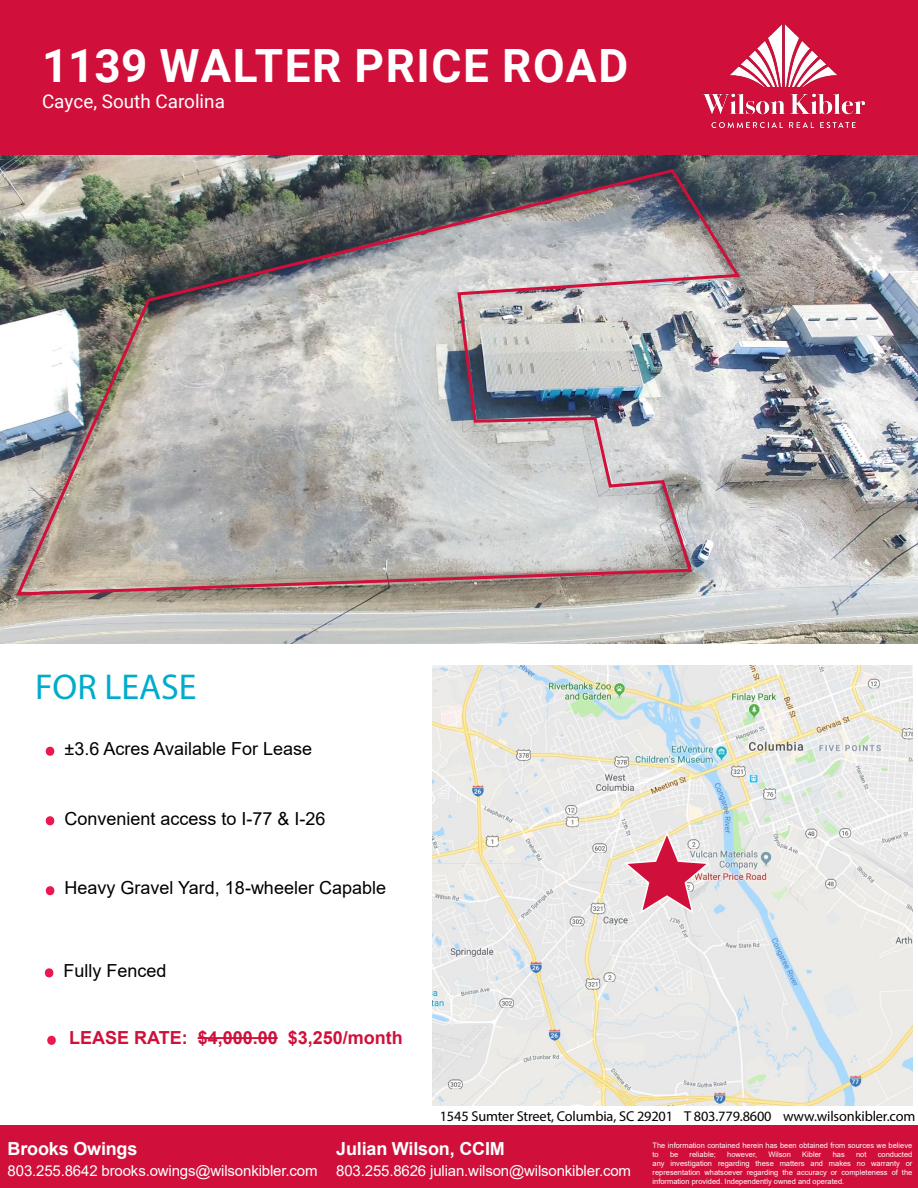
<style>
.page{position:relative;width:918px;height:1188px;background:#fff}
.page>*{position:absolute;margin:0;border:0;box-sizing:border-box;transform-origin:0 0}
.t1{font:72px "Myriad Pro";color:#ed174f}
.t2{font:700 45.9px "Roboto";letter-spacing:.035em;color:#fff}
.t3{font:36px "Myriad Pro";color:#00accd}
.t4{font:18.9px "Roboto";color:#fff}
.t5{font:18px "Arial";color:#000}
.t6{font:700 18px "Arial";letter-spacing:-.01em;color:#fff}
.t7{font:700 18px "Arial";color:#d0103a}
.t8{font:15px "Arial";letter-spacing:-.01em;color:#fff}
.t9{font:14.25px "Myriad Pro";letter-spacing:-.01em;color:#000}
.t10{font:7.5px/9px "Arial";color:#fff}
</style>
<div class="page">
<img style="left:432px;top:665px;width:480px;height:441px">
<div style="left:0;top:0;width:918px;height:167px;background:#d0103a"></div>
<hr style="left:198px;top:1037px;width:80px;height:2px;background:#d0103a">
<div style="left:0;top:1125px;width:918px;height:63px;background:#d0103a"></div>
<img style="left:0;top:155px;width:918px;height:489px">
<img style="left:14px;top:167px;width:729px;height:430px">
<svg style="left:622px;top:831px;width:90px;height:84px"></svg>
<img style="left:703px;top:25px;width:161px;height:102px">
<h2 class="t2" style="left:42px;top:33px;width:588px">1139 WALTER PRICE ROAD</h2>
<h3 class="t4" style="left:42px;top:88px;width:184px">Cayce, South Carolina</h3>
<h3 class="t3" style="left:35px;top:665px;width:163px">FOR LEASE</h3>
<h1 class="t1" style="left:42px;top:686px;width:16px">.</h1>
<h3 class="t5" style="left:65px;top:736px;width:249px">±3.6 Acres Available For Lease</h3>
<h1 class="t1" style="left:42px;top:756px;width:16px">.</h1>
<h3 class="t5" style="left:65px;top:806px;width:263px">Convenient access to I-77 &amp; I-26</h3>
<h1 class="t1" style="left:42px;top:826px;width:16px">.</h1>
<h3 class="t5" style="left:65px;top:876px;width:323px">Heavy Gravel Yard, 18-wheeler Capable</h3>
<h1 class="t1" style="left:41px;top:908px;width:16px">.</h1>
<h3 class="t5" style="left:64px;top:958px;width:105px">Fully Fenced</h3>
<h1 class="t1" style="left:44px;top:976px;width:16px">.</h1>
<h3 class="t7" style="left:69px;top:1025px;width:335px">LEASE RATE: $4,000.00 $3,250/month</h3>
<h3 class="t9" style="left:440px;top:1108px;width:477px">1545 Sumter Street, Columbia, SC 29201 T 803.779.8600 www.wilsonkibler.com</h3>
<h3 class="t6" style="left:8px;top:1136px;width:131px">Brooks Owings</h3>
<h3 class="t8" style="left:8px;top:1160px;width:311px">803.255.8642 brooks.owings@wilsonkibler.com</h3>
<h3 class="t6" style="left:11px;top:1136px;width:119px">Sherri Burriss</h3>
<h3 class="t8" style="left:11px;top:1160px;width:273px">803.255.8641 sburriss@wilsonkibler.com</h3>
<h3 class="t6" style="left:336px;top:1136px;width:170px">Julian Wilson, CCIM</h3>
<h3 class="t8" style="left:336px;top:1160px;width:296px">803.255.8626 julian.wilson@wilsonkibler.com</h3>
<p class="t10" style="left:653px;top:1141px;width:261px">The information contained herein has been obtained from sources we believe to</p>
<p class="t10" style="left:653px;top:1150px;width:261px;text-align:justify;text-indent:225px">conducted any investigation regarding these matters and makes no warranty or representation whatsoever regarding the accuracy or completeness of the information provided. Independently owned and operated.</p>
<p class="t10" style="left:670px;top:1150px;width:10px">be</p>
<p class="t10" style="left:690px;top:1150px;width:28px">reliable;</p>
<p class="t10" style="left:727px;top:1150px;width:32px">however,</p>
<p class="t10" style="left:768px;top:1150px;width:24px">Wilson</p>
<p class="t10" style="left:802px;top:1150px;width:21px">Kibler</p>
<p class="t10" style="left:833px;top:1150px;width:14px">has</p>
<p class="t10" style="left:856px;top:1150px;width:12px">not</p>
</div>
